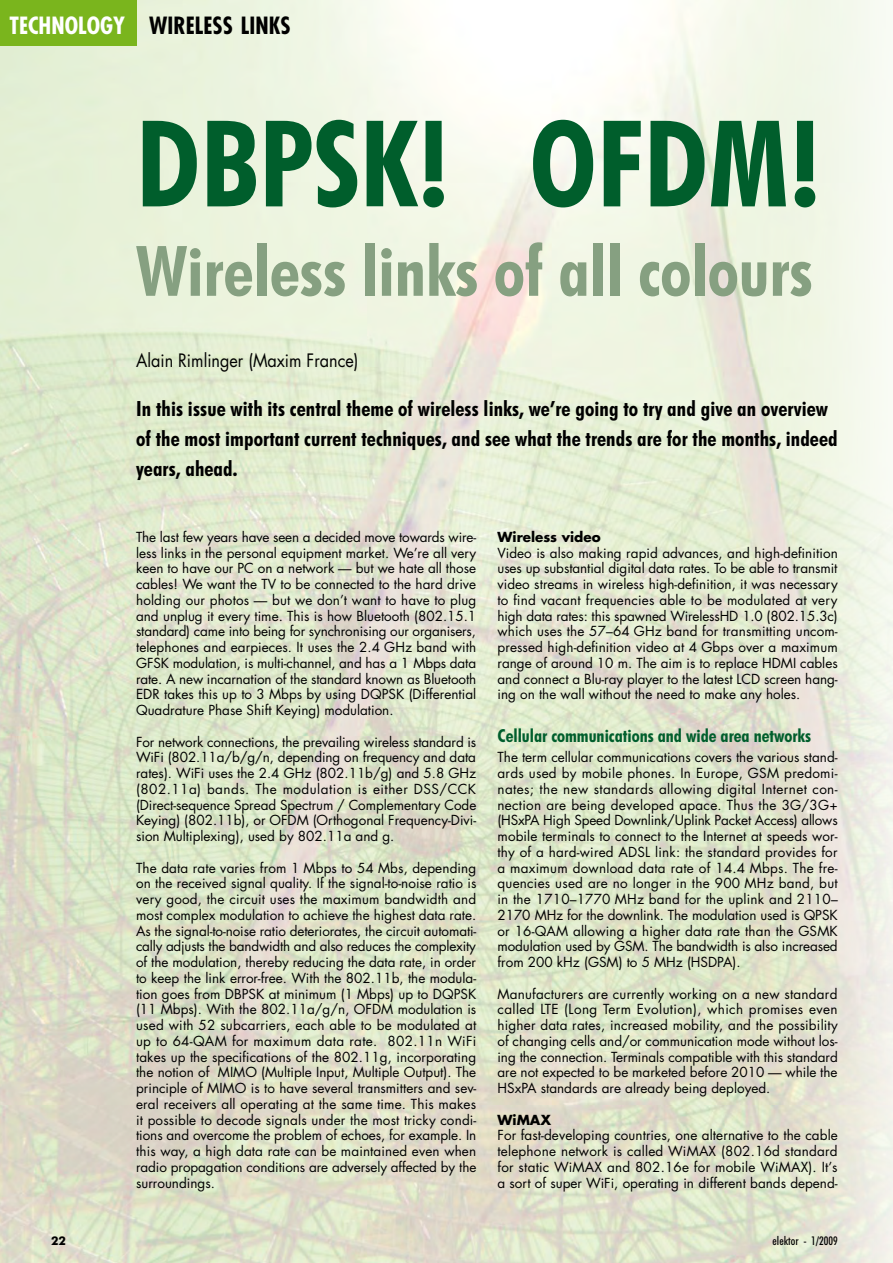
<style>
.page{position:relative;width:893px;height:1263px;background:#fff}
.page>*{position:absolute;margin:0;border:0;box-sizing:border-box;transform-origin:0 0}
.t1{font:700 condensed 120px "Futura BT";color:#005e2c}
.t2{font:700 condensed 69.75px "Futura BT";color:#86a081}
.t3{font:700 condensed 23.1px "Futura";color:#000}
.t4{font:700 condensed 21px/30px "Futura BT";letter-spacing:.005em;color:#000}
.t5{font:700 condensed 18px "Futura BT";color:#005e2c}
.t6{font:18px "Futura";color:#000;scale:.9 1}
.t7{font:13.5px/15.8px "Futura";color:#000;text-align:justify}
.t8{font:700 13.5px "Futura";color:#000}
.t9{font:500 condensed 12px "Futura BT";color:#000}
.t10{font:700 12px "Futura BT";color:#000}
.s1{color:#fff}
</style>
<div class="page">
<img style="left:0;top:0;width:893px;height:1263px">
<div style="left:0;top:0;width:137px;height:46px;background:#7ab51d"></div>
<h3 class="t3" style="left:10px;top:11px;width:283px"><span class="s1">TECHNOLOGY</span> WIRELESS LINKS</h3>
<h1 class="t1" style="left:136px;top:91px;width:687px">DBPSK! OFDM!</h1>
<h2 class="t2" style="left:136px;top:229px;width:678px">Wireless links of all colours</h2>
<h3 class="t6" style="left:136px;top:348px;width:249px">Alain Rimlinger (Maxim France)</h3>
<h3 class="t4" style="left:136px;top:393px;width:703px">In this issue with its central theme of wireless links, we’re going to try and give an overview of the most important current techniques, and see what the trends are for the months, indeed years, ahead.</h3>
<p class="t7" style="left:136px;top:529px;width:342px">The last few years have seen a decided move towards wire&shy;less links in the personal equipment market. We’re all very keen to have our PC on a network — but we hate all those cables! We want the TV to be connected to the hard drive holding our photos — but we don’t want to have to plug and unplug it every time. This is how Bluetooth (802.15.1 standard) came into being for synchronising our organisers, telephones and earpieces. It uses the 2.4 GHz band with GFSK modulation, is multi-channel, and has a 1 Mbps data rate. A new incarnation of the standard known as Bluetooth EDR takes this up to 3 Mbps by using DQPSK (Differential Quadrature Phase Shift Keying) modulation.</p>
<p class="t7" style="left:136px;top:734px;width:342px">For network connections, the prevailing wireless standard is WiFi (802.11a/b/g/n, depending on frequency and data rates). WiFi uses the 2.4 GHz (802.11b/g) and 5.8 GHz (802.11a) bands. The modulation is either DSS/CCK (Direct-sequence Spread Spectrum / Complementary Code Keying) (802.11b), or OFDM (Orthogonal Frequency-Divi&shy;sion Multiplexing), used by 802.11a and g.</p>
<p class="t7" style="left:136px;top:860px;width:342px">The data rate varies from 1 Mbps to 54 Mbs, depending on the received signal quality. If the signal-to-noise ratio is very good, the circuit uses the maximum bandwidth and most complex modulation to achieve the highest data rate.<br>As the signal-to-noise ratio deteriorates, the circuit automati&shy;cally adjusts the bandwidth and also reduces the complexity of the modulation, thereby reducing the data rate, in order to keep the link error-free. With the 802.11b, the modula&shy;tion goes from DBPSK at minimum (1 Mbps) up to DQPSK (11 Mbps). With the 802.11a/g/n, OFDM modulation is used with 52 subcarriers, each able to be modulated at up to 64-QAM for maximum data rate. 802.11n WiFi takes up the specifications of the 802.11g, incorporating the notion of MIMO (Multiple Input, Multiple Output). The principle of MIMO is to have several transmitters and sev&shy;eral receivers all operating at the same time. This makes it possible to decode signals under the most tricky condi&shy;tions and overcome the problem of echoes, for example. In this way, a high data rate can be maintained even when radio propagation conditions are adversely affected by the surroundings.</p>
<p class="t8" style="left:497px;top:527px;width:105px">Wireless video</p>
<p class="t7" style="left:497px;top:545px;width:342px">Video is also making rapid advances, and high-definition uses up substantial digital data rates. To be able to transmit video streams in wireless high-definition, it was necessary to find vacant frequencies able to be modulated at very high data rates: this spawned WirelessHD 1.0 (802.15.3c) which uses the 57–64 GHz band for transmitting uncom&shy;pressed high-definition video at 4 Gbps over a maximum range of around 10 m. The aim is to replace HDMI cables and connect a Blu-ray player to the latest LCD screen hang&shy;ing on the wall without the need to make any holes.</p>
<h3 class="t5" style="left:497px;top:724px;width:315px">Cellular communications and wide area networks</h3>
<p class="t7" style="left:497px;top:749px;width:342px">The term cellular communications covers the various stand&shy;ards used by mobile phones. In Europe, GSM predomi&shy;nates; the new standards allowing digital Internet con&shy;nection are being developed apace. Thus the 3G/3G+ (HSxPA High Speed Downlink/Uplink Packet Access) allows mobile terminals to connect to the Internet at speeds wor&shy;thy of a hard-wired ADSL link: the standard provides for a maximum download data rate of 14.4 Mbps. The fre&shy;quencies used are no longer in the 900 MHz band, but in the 1710–1770 MHz band for the uplink and 2110– 2170 MHz for the downlink. The modulation used is QPSK or 16-QAM allowing a higher data rate than the GSMK modulation used by GSM. The bandwidth is also increased from 200 kHz (GSM) to 5 MHz (HSDPA).</p>
<p class="t7" style="left:497px;top:986px;width:342px">Manufacturers are currently working on a new standard called LTE (Long Term Evolution), which promises even higher data rates, increased mobility, and the possibility of changing cells and/or communication mode without los&shy;ing the connection. Terminals compatible with this standard are not expected to be marketed before 2010 — while the HSxPA standards are already being deployed.</p>
<p class="t8" style="left:497px;top:1110px;width:55px">WiMAX</p>
<p class="t7" style="left:497px;top:1127px;width:342px">For fast-developing countries, one alternative to the cable telephone network is called WiMAX (802.16d standard for static WiMAX and 802.16e for mobile WiMAX). It’s a sort of super WiFi, operating in different bands depend-</p>
<p class="t10" style="left:51px;top:1233px;width:16px">22</p>
<p class="t9" style="left:773px;top:1233px;width:67px">elektor - 1/2009</p>
</div>
